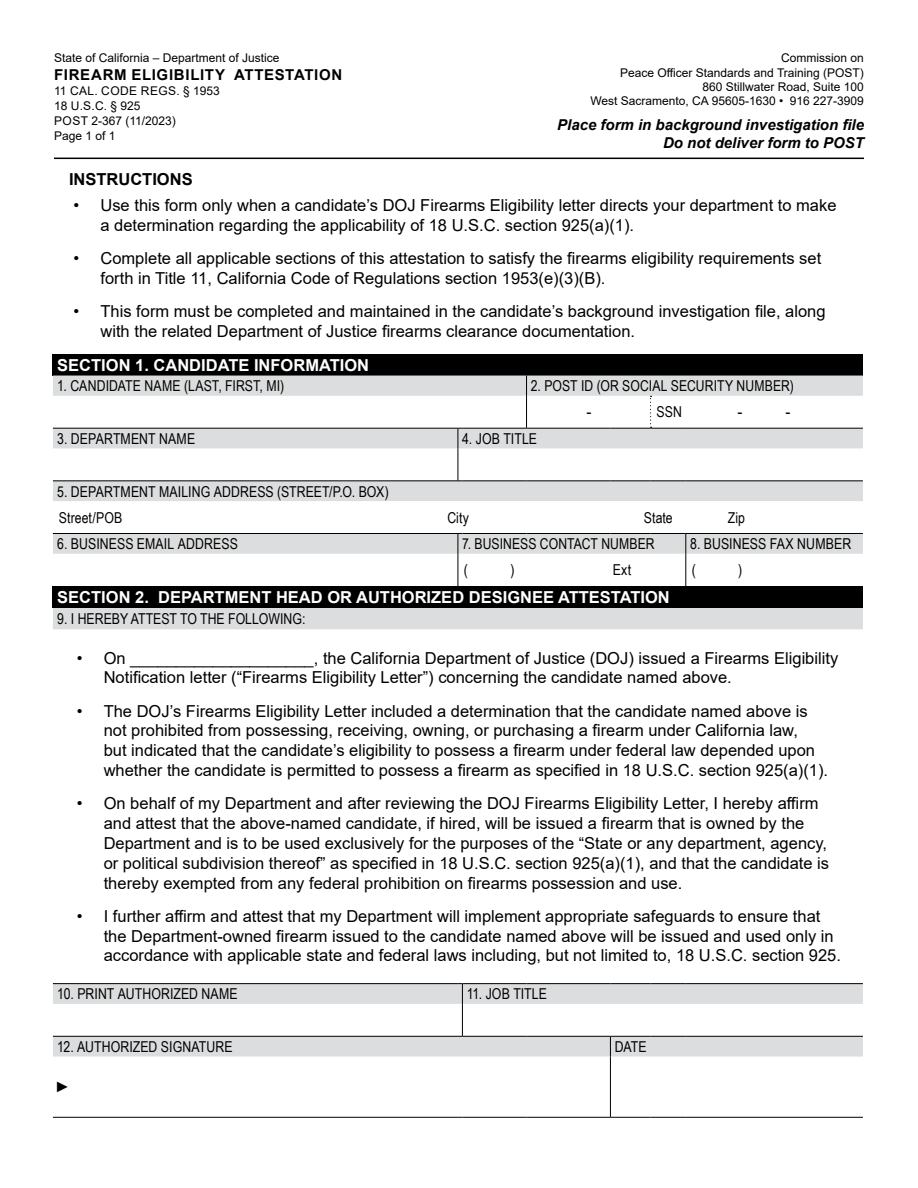
<style>
.page{position:relative;width:918px;height:1188px;background:#fff}
.page>*{position:absolute;margin:0;border:0;box-sizing:border-box;transform-origin:0 0}
.t1{font:16.5px/19.8px "Arial";color:#000}
.t2{font:700 16.5px "Arial";color:#fff}
.t3{font:700 16.5px "Arial";color:#000}
.t4{font:15px "Arial Narrow";letter-spacing:.005em;color:#000}
.t5{font:italic 700 15px "Arial";color:#000}
.t6{font:700 15px "Arial";letter-spacing:.045em;color:#000}
.t7{font:15px "Arial";color:#000}
.t8{font:12px/14.4px "Arial";color:#000;text-align:right}
.t9{font:12px "Arial";letter-spacing:.035em;color:#000}
</style>
<div class="page">
<div style="left:53px;top:354px;width:810px;height:22px;background:#000"></div>
<svg style="left:53px;top:376px;width:810px;height:72px;fill:#dcddde"></svg>
<svg style="left:53px;top:481px;width:810px;height:576px"></svg>
<div style="left:53px;top:586px;width:810px;height:22px;background:#000"></div>
<svg style="left:526px;top:376px;width:1px;height:20px"></svg>
<hr style="left:526px;top:396px;width:1px;height:32px;background:#000">
<hr style="left:53px;top:428px;width:405px;height:1px;background:#000">
<hr style="left:462px;top:428px;width:65px;height:1px;background:#000">
<hr style="left:527px;top:428px;width:83px;height:1px;background:#000">
<hr style="left:610px;top:428px;width:41px;height:1px;background:#000">
<hr style="left:651px;top:428px;width:35px;height:1px;background:#000">
<hr style="left:686px;top:428px;width:177px;height:1px;background:#000">
<svg style="left:458px;top:428px;width:4px;height:20px"></svg>
<hr style="left:458px;top:448px;width:1px;height:32px;background:#000">
<hr style="left:458px;top:554px;width:1px;height:32px;background:#000">
<svg style="left:685px;top:534px;width:1px;height:20px"></svg>
<hr style="left:685px;top:554px;width:1px;height:32px;background:#000">
<hr style="left:53px;top:983px;width:405px;height:1px;background:#000">
<hr style="left:53px;top:1036px;width:405px;height:1px;background:#000">
<hr style="left:53px;top:1117px;width:405px;height:1px;background:#000">
<hr style="left:462px;top:1117px;width:65px;height:1px;background:#000">
<hr style="left:527px;top:1117px;width:83px;height:1px;background:#000">
<hr style="left:462px;top:983px;width:65px;height:1px;background:#000">
<svg style="left:458px;top:983px;width:5px;height:21px"></svg>
<hr style="left:527px;top:983px;width:83px;height:1px;background:#000">
<hr style="left:610px;top:983px;width:41px;height:1px;background:#000">
<hr style="left:651px;top:983px;width:35px;height:1px;background:#000">
<hr style="left:686px;top:983px;width:177px;height:1px;background:#000">
<hr style="left:462px;top:1004px;width:1px;height:32px;background:#000">
<hr style="left:462px;top:1036px;width:65px;height:1px;background:#000">
<hr style="left:527px;top:1036px;width:83px;height:1px;background:#000">
<hr style="left:610px;top:1036px;width:41px;height:1px;background:#000">
<svg style="left:610px;top:1037px;width:1px;height:20px"></svg>
<hr style="left:651px;top:1036px;width:35px;height:1px;background:#000">
<hr style="left:686px;top:1036px;width:177px;height:1px;background:#000">
<hr style="left:610px;top:1057px;width:1px;height:60px;background:#000">
<hr style="left:610px;top:1117px;width:41px;height:1px;background:#000">
<hr style="left:651px;top:1117px;width:35px;height:1px;background:#000">
<hr style="left:686px;top:1117px;width:177px;height:1px;background:#000">
<svg style="left:650px;top:396px;width:2px;height:32px"></svg>
<hr style="left:53px;top:480px;width:405px;height:1px;background:#000">
<hr style="left:462px;top:480px;width:65px;height:1px;background:#000">
<hr style="left:527px;top:480px;width:83px;height:1px;background:#000">
<hr style="left:610px;top:480px;width:41px;height:1px;background:#000">
<hr style="left:651px;top:480px;width:35px;height:1px;background:#000">
<hr style="left:686px;top:480px;width:177px;height:1px;background:#000">
<hr style="left:53px;top:533px;width:405px;height:1px;background:#000">
<svg style="left:458px;top:533px;width:4px;height:21px"></svg>
<hr style="left:462px;top:533px;width:65px;height:1px;background:#000">
<hr style="left:527px;top:533px;width:83px;height:1px;background:#000">
<hr style="left:610px;top:533px;width:41px;height:1px;background:#000">
<hr style="left:651px;top:533px;width:35px;height:1px;background:#000">
<hr style="left:686px;top:533px;width:177px;height:1px;background:#000">
<hr style="left:54px;top:158px;width:810px;height:1px;background:#000">
<p class="t8" style="left:54px;top:51px;width:227px">State of California – Department of Justice</p>
<h1 class="t6" style="left:54px;top:64px;width:290px">FIREARM ELIGIBILITY ATTESTATION</h1>
<p class="t9" style="left:54px;top:83px;width:167px">11 CAL. CODE REGS. § 1953</p>
<p class="t8" style="left:54px;top:99px;width:88px">18 U.S.C. § 925</p>
<p class="t8" style="left:54px;top:114px;width:123px">POST 2-367 (11/2023)</p>
<p class="t8" style="left:54px;top:129px;width:63px">Page 1 of 1</p>
<p class="t8" style="left:620px;top:51px;width:245px">Commission on<br>Peace Officer Standards and Training (POST)</p>
<p class="t8" style="left:703px;top:79px;width:163px">860 Stillwater Road, Suite 100</p>
<p class="t8" style="left:591px;top:94px;width:275px">West Sacramento, CA 95605-1630 • 916 227-3909</p>
<p class="t5" style="left:557px;top:115px;width:308px">Place form in background investigation file</p>
<p class="t5" style="left:663px;top:133px;width:202px">Do not deliver form to POST</p>
<p class="t3" style="left:69px;top:167px;width:125px">INSTRUCTIONS</p>
<p class="t1" style="left:100px;top:195px;width:738px;text-indent:-27px">• Use this form only when a candidate’s DOJ Firearms Eligibility letter directs your department to make a determination regarding the applicability of 18 U.S.C. section 925(a)(1).</p>
<p class="t1" style="left:100px;top:248px;width:722px;text-indent:-27px">• Complete all applicable sections of this attestation to satisfy the firearms eligibility requirements set forth in Title 11, California Code of Regulations section 1953(e)(3)(B).</p>
<p class="t1" style="left:100px;top:302px;width:727px;text-indent:-27px">• This form must be completed and maintained in the candidate’s background investigation file, along with the related Department of Justice firearms clearance documentation.</p>
<h2 class="t2" style="left:57px;top:353px;width:313px">SECTION 1. CANDIDATE INFORMATION</h2>
<p class="t4" style="left:57px;top:375px;width:228px">1. CANDIDATE NAME (LAST, FIRST, MI)</p>
<p class="t4" style="left:531px;top:375px;width:264px">2. POST ID (OR SOCIAL SECURITY NUMBER)</p>
<p class="t7" style="left:587px;top:402px;width:6px">-</p>
<p class="t4" style="left:657px;top:401px;width:27px">SSN</p>
<p class="t7" style="left:738px;top:402px;width:6px">-</p>
<p class="t7" style="left:786px;top:402px;width:6px">-</p>
<p class="t4" style="left:57px;top:428px;width:140px">3. DEPARTMENT NAME</p>
<p class="t4" style="left:462px;top:428px;width:76px">4. JOB TITLE</p>
<p class="t4" style="left:57px;top:480px;width:333px">5. DEPARTMENT MAILING ADDRESS (STREET/P.O. BOX)</p>
<p class="t4" style="left:59px;top:506px;width:65px">Street/POB</p>
<p class="t4" style="left:447px;top:506px;width:23px">City</p>
<p class="t4" style="left:644px;top:506px;width:30px">State</p>
<p class="t4" style="left:728px;top:506px;width:19px">Zip</p>
<p class="t4" style="left:57px;top:533px;width:182px">6. BUSINESS EMAIL ADDRESS</p>
<p class="t4" style="left:462px;top:533px;width:194px">7. BUSINESS CONTACT NUMBER</p>
<p class="t4" style="left:690px;top:533px;width:163px">8. BUSINESS FAX NUMBER</p>
<p class="t4" style="left:464px;top:559px;width:6px">(</p>
<p class="t4" style="left:510px;top:559px;width:6px">)</p>
<p class="t4" style="left:613px;top:559px;width:20px">Ext</p>
<p class="t4" style="left:692px;top:559px;width:6px">(</p>
<p class="t4" style="left:738px;top:559px;width:6px">)</p>
<h2 class="t2" style="left:57px;top:586px;width:614px">SECTION 2. DEPARTMENT HEAD OR AUTHORIZED DESIGNEE ATTESTATION</h2>
<p class="t4" style="left:57px;top:608px;width:250px">9. I HEREBY ATTEST TO THE FOLLOWING:</p>
<p class="t1" style="left:104px;top:648px;width:736px;text-indent:-27px">• On ____________________, the California Department of Justice (DOJ) issued a Firearms Eligibility<br>Notification letter (“Firearms Eligibility Letter”) concerning the candidate named above.</p>
<p class="t1" style="left:104px;top:701px;width:726px;text-indent:-27px">• The DOJ’s Firearms Eligibility Letter included a determination that the candidate named above is not prohibited from possessing, receiving, owning, or purchasing a firearm under California law,<br>but indicated that the candidate’s eligibility to possess a firearm under federal law depended upon whether the candidate is permitted to possess a firearm as specified in 18 U.S.C. section 925(a)(1).</p>
<p class="t1" style="left:104px;top:794px;width:727px;text-indent:-27px">• On behalf of my Department and after reviewing the DOJ Firearms Eligibility Letter, I hereby affirm and attest that the above-named candidate, if hired, will be issued a firearm that is owned by the Department and is to be used exclusively for the purposes of the “State or any department, agency, or political subdivision thereof” as specified in 18 U.S.C. section 925(a)(1), and that the candidate is thereby exempted from any federal prohibition on firearms possession and use.</p>
<p class="t1" style="left:104px;top:906px;width:739px;text-indent:-27px">• I further affirm and attest that my Department will implement appropriate safeguards to ensure that the Department-owned firearm issued to the candidate named above will be issued and used only in accordance with applicable state and federal laws including, but not limited to, 18 U.S.C. section 925.</p>
<p class="t4" style="left:57px;top:983px;width:182px">10. PRINT AUTHORIZED NAME</p>
<p class="t4" style="left:467px;top:983px;width:82px">11. JOB TITLE</p>
<p class="t4" style="left:57px;top:1036px;width:177px">12. AUTHORIZED SIGNATURE</p>
<p class="t4" style="left:615px;top:1036px;width:33px">DATE</p>
<p class="t4" style="left:57px;top:1076px;width:16px">►</p>
</div>
